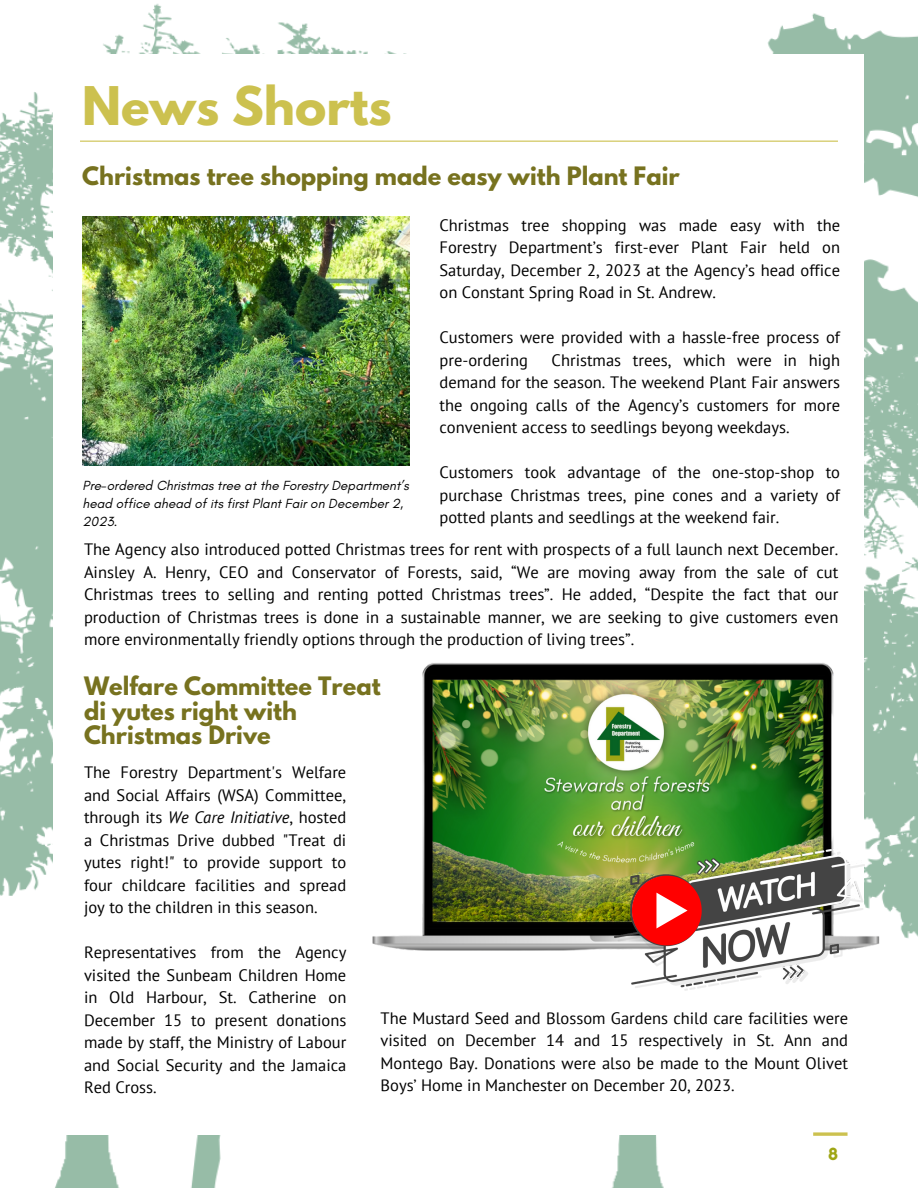
<style>
.page{position:relative;width:918px;height:1188px;background:#fff}
.page>*{position:absolute;margin:0;border:0;box-sizing:border-box;transform-origin:0 0}
.t1{font:700 47.25px "League Spartan";color:#ccc14f}
.t2{font:700 22.5px/24.8px "League Spartan";color:#77721f}
.t3{font:700 18px "Glacial Indifference";color:#9fa615}
.t4{font:16.5px/22.5px "PT Sans";color:#000;text-align:justify}
.t5{font:italic 13.5px/18px "Glacial Indifference";color:#000}
.s1{font-style:italic}
</style>
<div class="page">
<img style="left:0;top:3px;width:918px;height:1185px">
<div style="left:54px;top:54px;width:810px;height:1081px;background:#fff"></div>
<img style="left:373px;top:663px;width:506px;height:288px">
<img style="left:614px;top:849px;width:250px;height:141px">
<svg style="left:632px;top:876px;width:70px;height:69px"></svg>
<img style="left:82px;top:217px;width:328px;height:248px">
<hr style="left:80px;top:141px;width:758px;height:1px;background:#ccc14f">
<svg style="left:813px;top:1132px;width:35px;height:4px"></svg>
<p class="t1" style="left:82px;top:83px;width:311px">News Shorts</p>
<p class="t2" style="left:82px;top:166px;width:599px">Christmas tree shopping made easy with Plant Fair</p>
<p class="t4" style="left:440px;top:213px;width:402px">Christmas tree shopping was made easy with the Forestry Department’s first-ever Plant Fair held on Saturday, December 2, 2023 at the Agency’s head office on Constant Spring Road in St. Andrew.</p>
<p class="t4" style="left:440px;top:326px;width:402px">Customers were provided with a hassle-free process of pre-ordering</p>
<p class="t4" style="left:440px;top:348px;width:402px;text-indent:112px">Christmas trees, which were in high demand for the season. The weekend Plant Fair answers the ongoing calls of the Agency’s customers for more convenient access to seedlings beyong weekdays.</p>
<p class="t4" style="left:440px;top:461px;width:402px">Customers took advantage of the one-stop-shop to purchase Christmas trees, pine cones and a variety of potted plants and seedlings at the weekend fair.</p>
<p class="t4" style="left:84px;top:538px;width:756px">The Agency also introduced potted Christmas trees for rent with prospects of a full launch next December.<br>Ainsley A. Henry, CEO and Conservator of Forests, said, “We are moving away from the sale of cut Christmas trees to selling and renting potted Christmas trees”. He added, “Despite the fact that our production of Christmas trees is done in a sustainable manner, we are seeking to give customers even more environmentally friendly options through the production of living trees”.</p>
<p class="t5" style="left:83px;top:476px;width:328px">Pre-ordered Christmas tree at the Forestry Department’s head office ahead of its first Plant Fair on December 2,<br>2023.</p>
<p class="t2" style="left:84px;top:676px;width:298px">Welfare Committee Treat di yutes right with<br>Christmas Drive</p>
<p class="t4" style="left:84px;top:761px;width:264px">The Forestry Department's Welfare and Social Affairs (WSA) Committee, through its <span class="s1">We Care Initiative</span>, hosted a Christmas Drive dubbed "Treat di yutes right!" to provide support to four childcare facilities and spread joy to the children in this season.</p>
<p class="t4" style="left:84px;top:941px;width:264px">Representatives from the Agency visited the Sunbeam Children Home in Old Harbour, St. Catherine on December 15 to present donations made by staff, the Ministry of Labour and Social Security and the Jamaica Red Cross.</p>
<p class="t4" style="left:381px;top:1006px;width:469px">The Mustard Seed and Blossom Gardens child care facilities were visited on December 14 and 15 respectively in St. Ann and Montego Bay. Donations were also be made to the Mount Olivet Boys’ Home in Manchester on December 20, 2023.</p>
<p class="t3" style="left:828px;top:1143px;width:12px">8</p>
</div>
